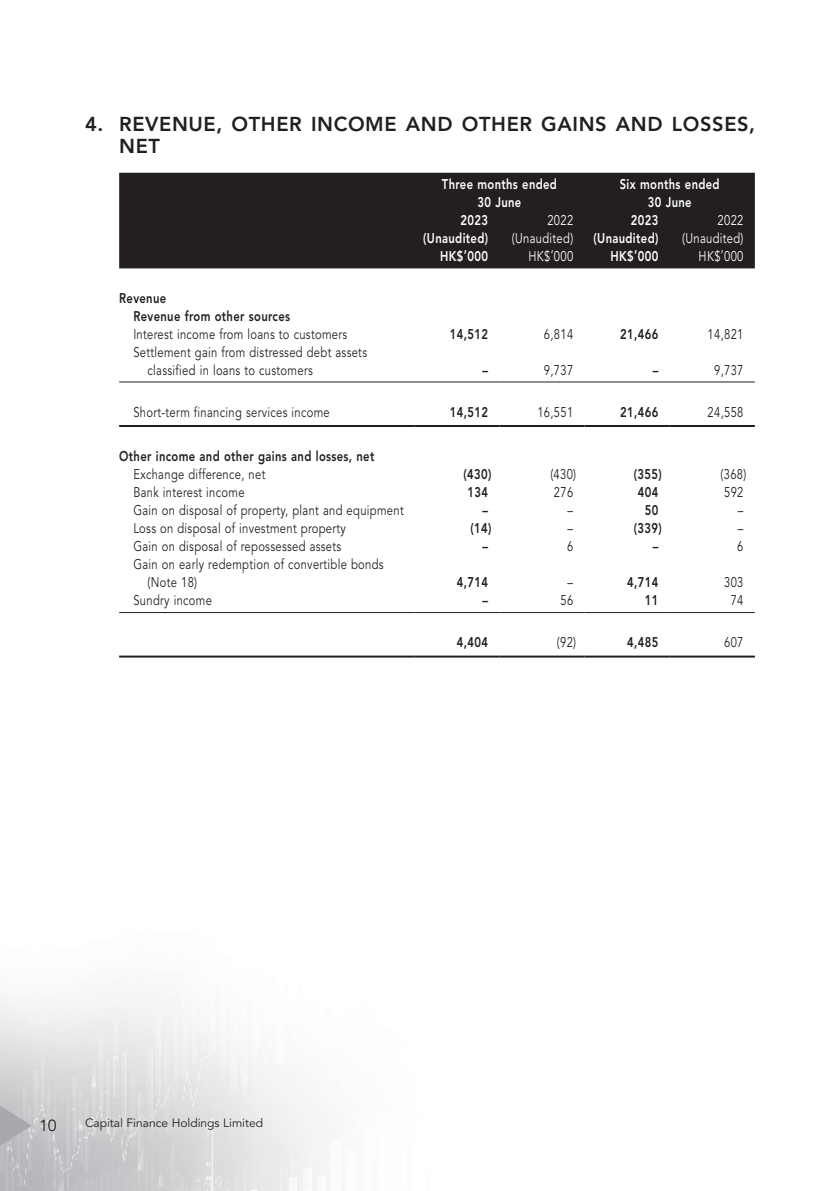
<style>
.page{position:relative;width:840px;height:1191px;background:#fff}
.page>*{position:absolute;margin:0;border:0;box-sizing:border-box;transform-origin:0 0}
.Heading_1{font:800 20px/22px "Avenir LT Std";letter-spacing:.03em;color:#231f20}
.t1{font:16px "Avenir LT Std";color:#231f20}
.Body_Text{font:14px/18px "Avenir LT Std";letter-spacing:.03em;color:#231f20;scale:.8 1}
.Body_Text-2{font:800 14px "Avenir LT Std";letter-spacing:.03em;color:#231f20;scale:.8 1}
.Body_Text-3{font:800 14px/18px "Avenir LT Std";letter-spacing:.03em;color:#fff;text-align:center;scale:.8 1}
.Body_Text-4{font:14px "Avenir LT Std";letter-spacing:.03em;color:#fff;scale:.8 1}
.t2{font:12px "Avenir LT Std";color:#231f20}
</style>
<div class="page">
<img style="left:0;top:172px;width:755px;height:1019px">
<svg style="left:0;top:1094px;width:32px;height:62px;background:#babbbe"></svg>
<div style="left:119px;top:173px;width:635px;height:95px;background:#231f20"></div>
<hr style="left:119px;top:381px;width:295px;height:1px;background:#231f20">
<hr style="left:414px;top:381px;width:85px;height:1px;background:#231f20">
<hr style="left:499px;top:381px;width:85px;height:1px;background:#231f20">
<hr style="left:584px;top:381px;width:85px;height:1px;background:#231f20">
<hr style="left:669px;top:381px;width:85px;height:1px;background:#231f20">
<hr style="left:119px;top:425px;width:295px;height:2px;background:#231f20">
<hr style="left:414px;top:425px;width:85px;height:2px;background:#231f20">
<hr style="left:499px;top:425px;width:85px;height:2px;background:#231f20">
<hr style="left:584px;top:425px;width:85px;height:2px;background:#231f20">
<hr style="left:669px;top:425px;width:85px;height:2px;background:#231f20">
<hr style="left:119px;top:612px;width:295px;height:1px;background:#231f20">
<hr style="left:414px;top:612px;width:85px;height:1px;background:#231f20">
<hr style="left:499px;top:612px;width:85px;height:1px;background:#231f20">
<hr style="left:584px;top:612px;width:85px;height:1px;background:#231f20">
<hr style="left:669px;top:612px;width:85px;height:1px;background:#231f20">
<hr style="left:119px;top:655px;width:295px;height:2px;background:#231f20">
<hr style="left:414px;top:655px;width:85px;height:2px;background:#231f20">
<hr style="left:499px;top:655px;width:85px;height:2px;background:#231f20">
<hr style="left:584px;top:655px;width:85px;height:2px;background:#231f20">
<hr style="left:669px;top:655px;width:85px;height:2px;background:#231f20">
<p class="Heading_1" style="left:119px;top:113px;width:637px;text-indent:-34px">4. REVENUE, OTHER INCOME AND OTHER GAINS AND LOSSES,<br>NET</p>
<p class="Body_Text-3" style="left:441px;top:175px;width:145px">Three months ended<br>30 June</p>
<p class="Body_Text-3" style="left:619px;top:175px;width:126px">Six months ended<br>30 June</p>
<p class="Body_Text-3" style="left:460px;top:211px;width:36px">2023</p>
<p class="Body_Text-4" style="left:547px;top:212px;width:34px">2022</p>
<p class="Body_Text-3" style="left:630px;top:211px;width:36px">2023</p>
<p class="Body_Text-4" style="left:717px;top:212px;width:34px">2022</p>
<p class="Body_Text-3" style="left:423px;top:229px;width:82px">(Unaudited)</p>
<p class="Body_Text-4" style="left:511px;top:230px;width:78px">(Unaudited)</p>
<p class="Body_Text-3" style="left:593px;top:229px;width:82px">(Unaudited)</p>
<p class="Body_Text-4" style="left:681px;top:230px;width:78px">(Unaudited)</p>
<p class="Body_Text-3" style="left:440px;top:247px;width:61px">HK$’000</p>
<p class="Body_Text-4" style="left:528px;top:248px;width:58px">HK$’000</p>
<p class="Body_Text-3" style="left:610px;top:247px;width:61px">HK$’000</p>
<p class="Body_Text-4" style="left:698px;top:248px;width:58px">HK$’000</p>
<p class="Body_Text-2" style="left:119px;top:290px;width:60px">Revenue</p>
<p class="Body_Text-2" style="left:133px;top:308px;width:197px">Revenue from other sources</p>
<p class="Body_Text" style="left:133px;top:325px;width:269px">Interest income from loans to customers</p>
<p class="Body_Text-2" style="left:449px;top:326px;width:49px">14,512</p>
<p class="Body_Text" style="left:543px;top:325px;width:38px">6,814</p>
<p class="Body_Text-2" style="left:620px;top:326px;width:49px">21,466</p>
<p class="Body_Text" style="left:707px;top:325px;width:46px">14,821</p>
<p class="Body_Text" style="left:147px;top:343px;width:276px;text-indent:-14px">Settlement gain from distressed debt assets classified in loans to customers</p>
<p class="Body_Text-2" style="left:482px;top:362px;width:8px">–</p>
<p class="Body_Text" style="left:543px;top:361px;width:38px">9,737</p>
<p class="Body_Text-2" style="left:652px;top:362px;width:8px">–</p>
<p class="Body_Text" style="left:713px;top:361px;width:38px">9,737</p>
<p class="Body_Text" style="left:133px;top:403px;width:247px">Short-term financing services income</p>
<p class="Body_Text-2" style="left:449px;top:404px;width:49px">14,512</p>
<p class="Body_Text" style="left:537px;top:403px;width:46px">16,551</p>
<p class="Body_Text-2" style="left:620px;top:404px;width:49px">21,466</p>
<p class="Body_Text" style="left:707px;top:403px;width:46px">24,558</p>
<p class="Body_Text-2" style="left:119px;top:448px;width:320px">Other income and other gains and losses, net</p>
<p class="Body_Text" style="left:133px;top:466px;width:166px">Exchange difference, net</p>
<p class="Body_Text-2" style="left:463px;top:466px;width:36px">(430)</p>
<p class="Body_Text" style="left:550px;top:466px;width:34px">(430)</p>
<p class="Body_Text-2" style="left:633px;top:466px;width:36px">(355)</p>
<p class="Body_Text" style="left:720px;top:466px;width:34px">(368)</p>
<p class="Body_Text" style="left:133px;top:484px;width:140px">Bank interest income</p>
<p class="Body_Text-2" style="left:467px;top:484px;width:27px">134</p>
<p class="Body_Text" style="left:553px;top:484px;width:26px">276</p>
<p class="Body_Text-2" style="left:637px;top:484px;width:27px">404</p>
<p class="Body_Text" style="left:723px;top:484px;width:26px">592</p>
<p class="Body_Text" style="left:133px;top:502px;width:339px">Gain on disposal of property, plant and equipment</p>
<p class="Body_Text-2" style="left:482px;top:502px;width:8px">–</p>
<p class="Body_Text" style="left:567px;top:502px;width:8px">–</p>
<p class="Body_Text-2" style="left:644px;top:502px;width:18px">50</p>
<p class="Body_Text" style="left:737px;top:502px;width:8px">–</p>
<p class="Body_Text" style="left:133px;top:520px;width:267px">Loss on disposal of investment property</p>
<p class="Body_Text-2" style="left:470px;top:520px;width:28px">(14)</p>
<p class="Body_Text" style="left:567px;top:520px;width:8px">–</p>
<p class="Body_Text-2" style="left:633px;top:520px;width:36px">(339)</p>
<p class="Body_Text" style="left:737px;top:520px;width:8px">–</p>
<p class="Body_Text" style="left:133px;top:538px;width:261px">Gain on disposal of repossessed assets</p>
<p class="Body_Text-2" style="left:482px;top:538px;width:8px">–</p>
<p class="Body_Text" style="left:566px;top:538px;width:9px">6</p>
<p class="Body_Text-2" style="left:652px;top:538px;width:8px">–</p>
<p class="Body_Text" style="left:736px;top:538px;width:9px">6</p>
<p class="Body_Text" style="left:147px;top:556px;width:296px;text-indent:-14px">Gain on early redemption of convertible bonds (Note 18)</p>
<p class="Body_Text-2" style="left:456px;top:574px;width:40px">4,714</p>
<p class="Body_Text" style="left:567px;top:574px;width:8px">–</p>
<p class="Body_Text-2" style="left:626px;top:574px;width:40px">4,714</p>
<p class="Body_Text" style="left:723px;top:574px;width:26px">303</p>
<p class="Body_Text" style="left:133px;top:592px;width:100px">Sundry income</p>
<p class="Body_Text-2" style="left:482px;top:592px;width:8px">–</p>
<p class="Body_Text" style="left:560px;top:592px;width:17px">56</p>
<p class="Body_Text-2" style="left:644px;top:592px;width:18px">11</p>
<p class="Body_Text" style="left:730px;top:592px;width:17px">74</p>
<p class="Body_Text-2" style="left:456px;top:634px;width:40px">4,404</p>
<p class="Body_Text" style="left:556px;top:634px;width:26px">(92)</p>
<p class="Body_Text-2" style="left:626px;top:634px;width:40px">4,485</p>
<p class="Body_Text" style="left:723px;top:634px;width:26px">607</p>
<p class="t1" style="left:39px;top:1115px;width:19px">10</p>
<p class="t2" style="left:85px;top:1116px;width:179px">Capital Finance Holdings Limited</p>
</div>
